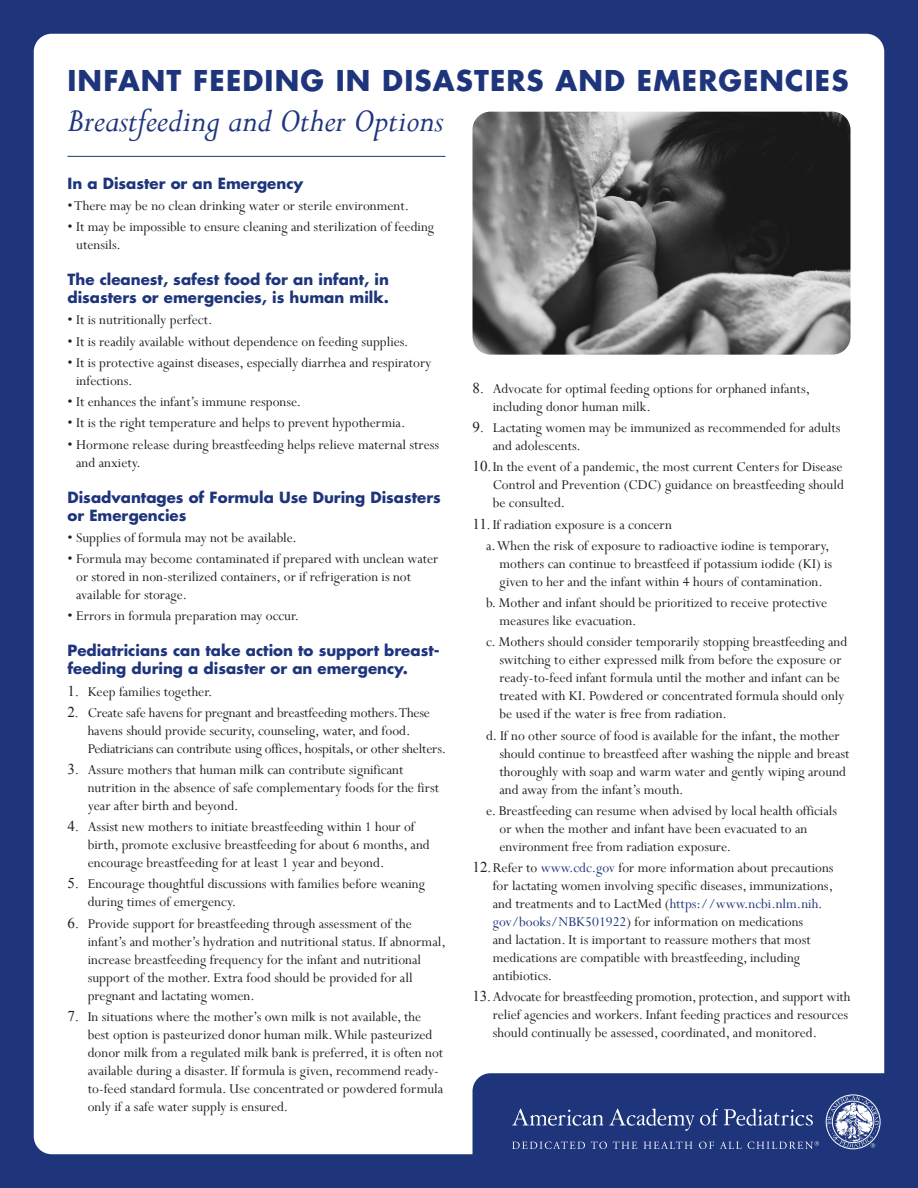
<style>
.page{position:relative;width:918px;height:1188px;background:#1e357c}
.page>*{position:absolute;margin:0;border:0;box-sizing:border-box;transform-origin:0 0}
.t1{font:italic 36px "Perpetua";color:#1e357c}
.Heading_1{font:700 27.9px "Futura Std";letter-spacing:.04em;color:#1e357c}
.t2{font:15px/18px "Perpetua";color:#231f20}
.t3{font:700 15px/18px "Futura Std";color:#1e357c}
.s1{font-family:"Times New Roman"}
.s2{color:#1e357c}
</style>
<div class="page">
<div style="left:34px;top:34px;width:850px;height:1120px;background:#fff;border-radius:18px"></div>
<div style="left:472px;top:1073px;width:413px;height:82px;background:#1e357c"></div>
<img style="left:472px;top:112px;width:378px;height:243px">
<hr style="left:68px;top:156px;width:378px;height:1px;background:#1e357c">
<svg style="left:700px;top:1108px;width:18px;height:18px"></svg>
<svg style="left:724px;top:1109px;width:89px;height:17px"></svg>
<svg style="left:512px;top:1108px;width:182px;height:23px"></svg>
<svg style="left:512px;top:1141px;width:73px;height:8px"></svg>
<svg style="left:591px;top:1141px;width:16px;height:8px"></svg>
<svg style="left:613px;top:1141px;width:24px;height:8px"></svg>
<svg style="left:644px;top:1141px;width:49px;height:8px"></svg>
<svg style="left:699px;top:1142px;width:15px;height:7px"></svg>
<svg style="left:720px;top:1142px;width:22px;height:7px"></svg>
<svg style="left:826px;top:1094px;width:55px;height:55px"></svg>
<svg style="left:748px;top:1141px;width:71px;height:8px"></svg>
<p class="Heading_1" style="left:68px;top:62px;width:783px">INFANT FEEDING IN DISASTERS AND EMERGENCIES</p>
<p class="t1" style="left:68px;top:98px;width:378px">Breastfeeding and Other Options</p>
<p class="t3" style="left:68px;top:174px;width:237px">In a Disaster or an Emergency</p>
<p class="t2" style="left:68px;top:196px;width:343px">• There may be no clean drinking water or sterile environment.</p>
<p class="t2" style="left:76px;top:217px;width:359px;text-indent:-9px">• It may be impossible to ensure cleaning and sterilization of feeding utensils.</p>
<p class="t3" style="left:68px;top:270px;width:323px">The cleanest, safest food for an infant, in disasters or emergencies, is human milk.</p>
<p class="t2" style="left:68px;top:311px;width:147px">• It is nutritionally perfect.</p>
<p class="t2" style="left:68px;top:332px;width:343px">• It is readily available without dependence on feeding supplies.</p>
<p class="t2" style="left:76px;top:353px;width:357px;text-indent:-9px">• It is protective against diseases, especially diarrhea and respiratory infections.</p>
<p class="t2" style="left:68px;top:392px;width:235px">• It enhances the infant’s immune response.</p>
<p class="t2" style="left:68px;top:414px;width:339px">• It is the right temperature and helps to prevent hypothermia.</p>
<p class="t2" style="left:76px;top:435px;width:365px;text-indent:-9px">• Hormone release during breastfeeding helps relieve maternal stress and anxiety.</p>
<p class="t3" style="left:68px;top:488px;width:375px">Disadvantages of Formula Use During Disasters or Emergencies</p>
<p class="t2" style="left:68px;top:528px;width:231px">• Supplies of formula may not be available.</p>
<p class="t2" style="left:76px;top:549px;width:364px;text-indent:-9px">• Formula may become contaminated if prepared with unclean water or stored in non-sterilized containers, or if refrigeration is not available for storage.</p>
<p class="t2" style="left:68px;top:607px;width:233px">• Errors in formula preparation may occur.</p>
<p class="t3" style="left:68px;top:641px;width:374px">Pediatricians can take action to support breast&shy;feeding during a disaster or an emergency.</p>
<p class="t2" style="left:68px;top:682px;width:147px"><span class="s1">1.</span> Keep families together.</p>
<p class="t2" style="left:88px;top:703px;width:360px;text-indent:-20px"><span class="s1">2.</span> Create safe havens for pregnant and breastfeeding mothers. These havens should provide security, counseling, water, and food.<br>Pediatricians can contribute using offices, hospitals, or other shelters.</p>
<p class="t2" style="left:88px;top:760px;width:353px;text-indent:-20px"><span class="s1">3.</span> Assure mothers that human milk can contribute significant nutrition in the absence of safe complementary foods for the first year after birth and beyond.</p>
<p class="t2" style="left:88px;top:818px;width:343px;text-indent:-20px"><span class="s1">4.</span> Assist new mothers to initiate breastfeeding within 1 hour of birth, promote exclusive breastfeeding for about 6 months, and encourage breastfeeding for at least 1 year and beyond.</p>
<p class="t2" style="left:88px;top:875px;width:339px;text-indent:-20px"><span class="s1">5.</span> Encourage thoughtful discussions with families before weaning during times of emergency.</p>
<p class="t2" style="left:88px;top:914px;width:360px;text-indent:-20px"><span class="s1">6.</span> Provide support for breastfeeding through assessment of the infant’s and mother’s hydration and nutritional status. If abnormal, increase breastfeeding frequency for the infant and nutritional support of the mother. Extra food should be provided for all pregnant and lactating women.</p>
<p class="t2" style="left:88px;top:1007px;width:357px;text-indent:-20px"><span class="s1">7.</span> In situations where the mother’s own milk is not available, the best option is pasteurized donor human milk. While pasteurized donor milk from a regulated milk bank is preferred, it is often not available during a disaster. If formula is given, recommend ready&shy;to-feed standard formula. Use concentrated or powdered formula only if a safe water supply is ensured.</p>
<p class="t2" style="left:493px;top:379px;width:319px;text-indent:-20px"><span class="s1">8.</span> Advocate for optimal feeding options for orphaned infants, including donor human milk.</p>
<p class="t2" style="left:493px;top:419px;width:349px;text-indent:-20px"><span class="s1">9.</span> Lactating women may be immunized as recommended for adults and adolescents.</p>
<p class="t2" style="left:493px;top:458px;width:353px;text-align:justify;text-indent:-20px"><span class="s1">10.</span>In the event of a pandemic, the most current Centers for Disease Control and Prevention (CDC) guidance on breastfeeding should be consulted.</p>
<p class="t2" style="left:472px;top:515px;width:201px"><span class="s1">11.</span> If radiation exposure is a concern</p>
<p class="t2" style="left:500px;top:536px;width:334px;text-indent:-14px">a. When the risk of exposure to radioactive iodine is temporary, mothers can continue to breastfeed if potassium iodide (KI) is given to her and the infant within 4 hours of contamination.</p>
<p class="t2" style="left:500px;top:594px;width:329px;text-indent:-14px">b. Mother and infant should be prioritized to receive protective measures like evacuation.</p>
<p class="t2" style="left:500px;top:633px;width:349px;text-indent:-14px">c. Mothers should consider temporarily stopping breastfeeding and switching to either expressed milk from before the exposure or ready-to-feed infant formula until the mother and infant can be treated with KI. Powdered or concentrated formula should only be used if the water is free from radiation.</p>
<p class="t2" style="left:500px;top:726px;width:352px;text-indent:-14px">d. If no other source of food is available for the infant, the mother should continue to breastfeed after washing the nipple and breast thoroughly with soap and warm water and gently wiping around and away from the infant’s mouth.</p>
<p class="t2" style="left:500px;top:801px;width:339px;text-indent:-14px">e. Breastfeeding can resume when advised by local health officials or when the mother and infant have been evacuated to an environment free from radiation exposure.</p>
<p class="t2" style="left:493px;top:858px;width:342px;text-indent:-20px"><span class="s1">12.</span>Refer to <span class="s2">www.cdc.gov</span> for more information about precautions for lactating women involving specific diseases, immunizations, and treatments and to LactMed (<span class="s2">https://www.ncbi.nlm.nih. gov/books/NBK501922</span>) for information on medications<br>and lactation. It is important to reassure mothers that most medications are compatible with breastfeeding, including antibiotics.</p>
<p class="t2" style="left:493px;top:988px;width:359px;text-indent:-20px"><span class="s1">13.</span>Advocate for breastfeeding promotion, protection, and support with relief agencies and workers. Infant feeding practices and resources should continually be assessed, coordinated, and monitored.</p>
</div>
